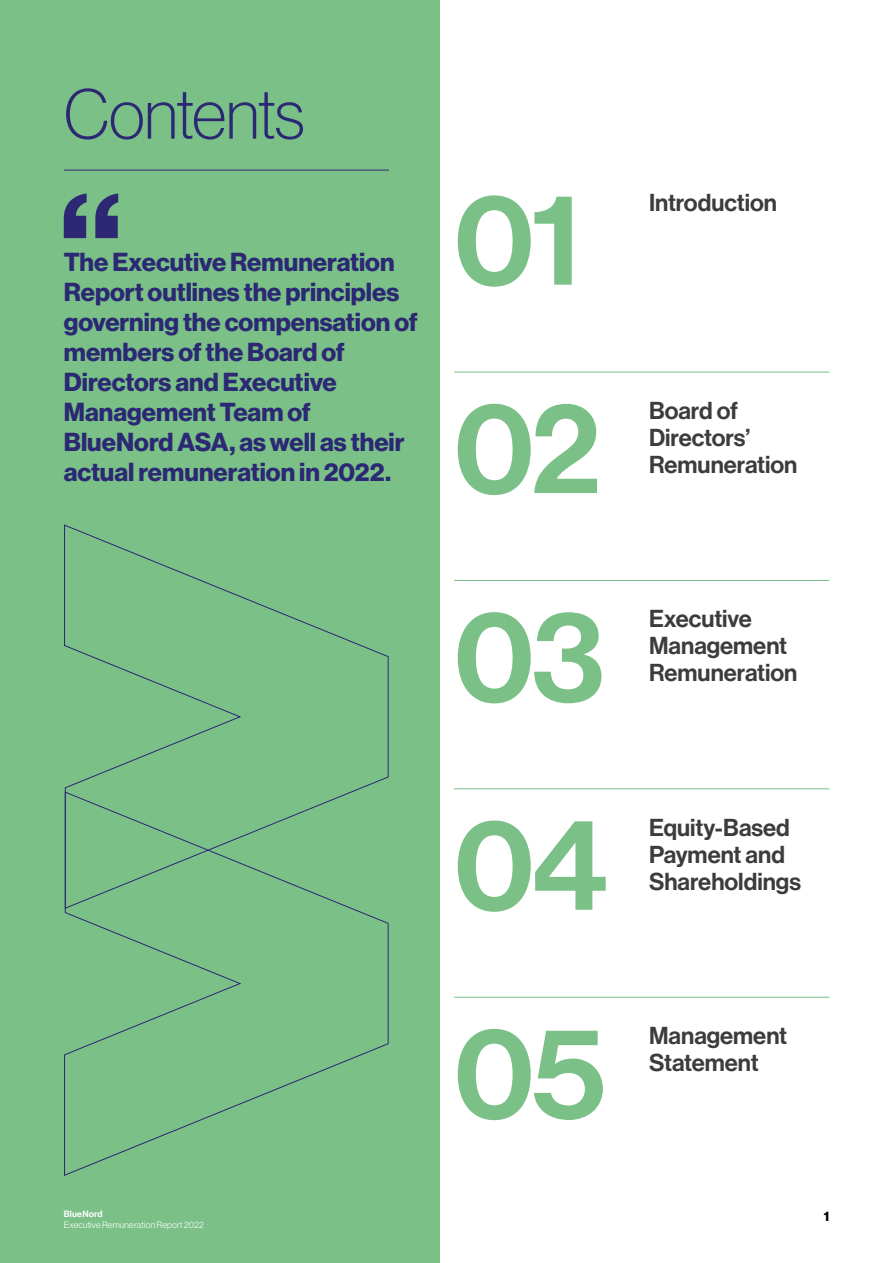
<style>
.page{position:relative;width:893px;height:1263px;background:#fff}
.page>*{position:absolute;margin:0;border:0;box-sizing:border-box;transform-origin:0 0}
.t1{font:127.5px "N Haas Grotesk DS Pro 65 Md";letter-spacing:-.02em;color:#7ac087}
.t2{font:69px "N Haas Grotesk DS Pro 35 X Lt";letter-spacing:-.02em;color:#2c2874}
.t3{font:25.5px/30px "N Haas Grotesk DS Pro 75 Bd";color:#2c2874}
.t4{font:24px/27px "N Haas Grotesk DS Pro 65 Md";color:#3c3c3b}
.t5{font:13.5px "N Haas Grotesk DS Pro 75 Bd";color:#000}
.t6{font:9px "N Haas Grotesk DS Pro 45 Lt";letter-spacing:.02em;color:#fff}
.t7{font:9px "N Haas Grotesk DS Pro 65 Md";letter-spacing:.025em;color:#fff}
</style>
<div class="page">
<div style="left:0;top:0;width:439px;height:1263px;background:#7ac087"></div>
<svg style="left:64px;top:909px;width:325px;height:267px"></svg>
<svg style="left:64px;top:524px;width:325px;height:385px"></svg>
<hr style="left:64px;top:170px;width:325px;height:1px;background:#2c2874">
<hr style="left:454px;top:788px;width:375px;height:1px;background:#7ac087">
<hr style="left:454px;top:372px;width:375px;height:1px;background:#7ac087">
<hr style="left:454px;top:997px;width:375px;height:1px;background:#7ac087">
<hr style="left:454px;top:580px;width:375px;height:1px;background:#7ac087">
<svg style="left:64px;top:193px;width:54px;height:45px"></svg>
<h2 class="t2" style="left:64px;top:76px;width:242px">Contents</h2>
<p class="t3" style="left:64px;top:248px;width:355px">The Executive Remuneration<br>Report outlines the principles governing the compensation of members of the Board of<br>Directors and Executive<br>Management Team of<br>BlueNord ASA, as well as their actual remuneration in 2022.</p>
<h1 class="t1" style="left:454px;top:166px;width:129px">01</h1>
<h1 class="t1" style="left:454px;top:374px;width:148px">02</h1>
<h1 class="t1" style="left:454px;top:583px;width:152px">03</h1>
<p class="t4" style="left:649px;top:189px;width:130px">Introduction</p>
<p class="t4" style="left:649px;top:397px;width:150px">Board of<br>Directors’<br>Remuneration</p>
<p class="t4" style="left:649px;top:606px;width:150px">Executive<br>Management<br>Remuneration</p>
<h1 class="t1" style="left:454px;top:791px;width:156px">04</h1>
<p class="t4" style="left:649px;top:814px;width:153px">Equity-Based<br>Payment and<br>Shareholdings</p>
<p class="t7" style="left:64px;top:1209px;width:40px">BlueNord</p>
<p class="t6" style="left:64px;top:1219px;width:142px">Executive Remuneration Report 2022</p>
<h1 class="t1" style="left:454px;top:999px;width:153px">05</h1>
<p class="t4" style="left:649px;top:1022px;width:140px">Management<br>Statement</p>
<p class="t5" style="left:824px;top:1208px;width:7px">1</p>
</div>
